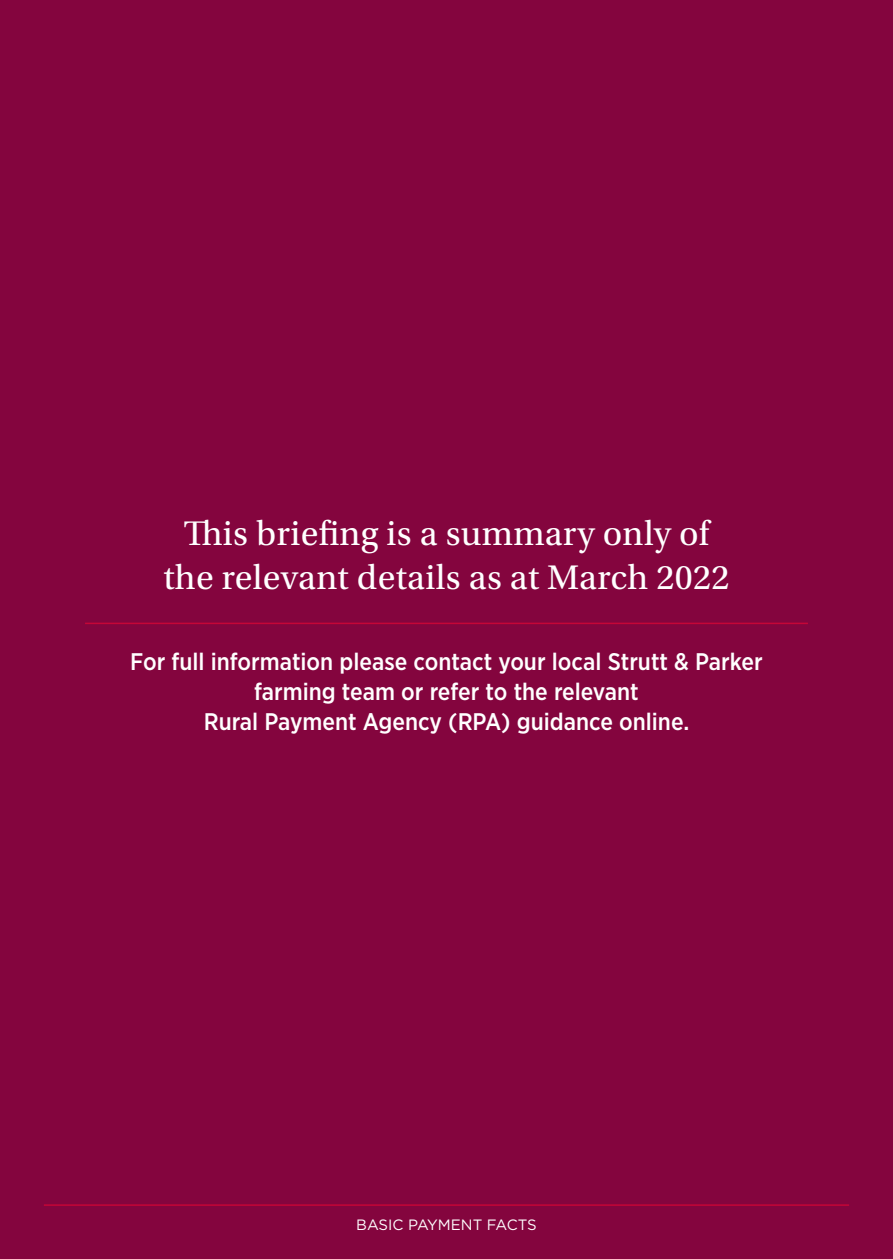
<style>
.page{position:relative;width:893px;height:1259px;background:#84053e}
.page>*{position:absolute;margin:0;border:0;box-sizing:border-box;transform-origin:0 0}
.t1{font:36px/43.2px "Utopia Std";letter-spacing:.01em;color:#fff;text-align:center}
.t2{font:500 24px/30px "Gotham Narrow";color:#fff;text-align:center}
.t3{font:15px "Gotham";color:#fff}
</style>
<div class="page">
<hr style="left:44px;top:1204px;width:805px;height:1px;background:#c50637">
<hr style="left:85px;top:622px;width:723px;height:2px;background:#c50637">
<h1 class="t1" style="left:163px;top:513px;width:568px">This briefing is a summary only of the relevant details as at March 2022</h1>
<p class="t2" style="left:130px;top:646px;width:634px">For full information please contact your local Strutt &amp; Parker farming team or refer to the relevant<br>Rural Payment Agency (RPA) guidance online.</p>
<p class="t3" style="left:356px;top:1215px;width:182px">BASIC PAYMENT FACTS</p>
</div>
